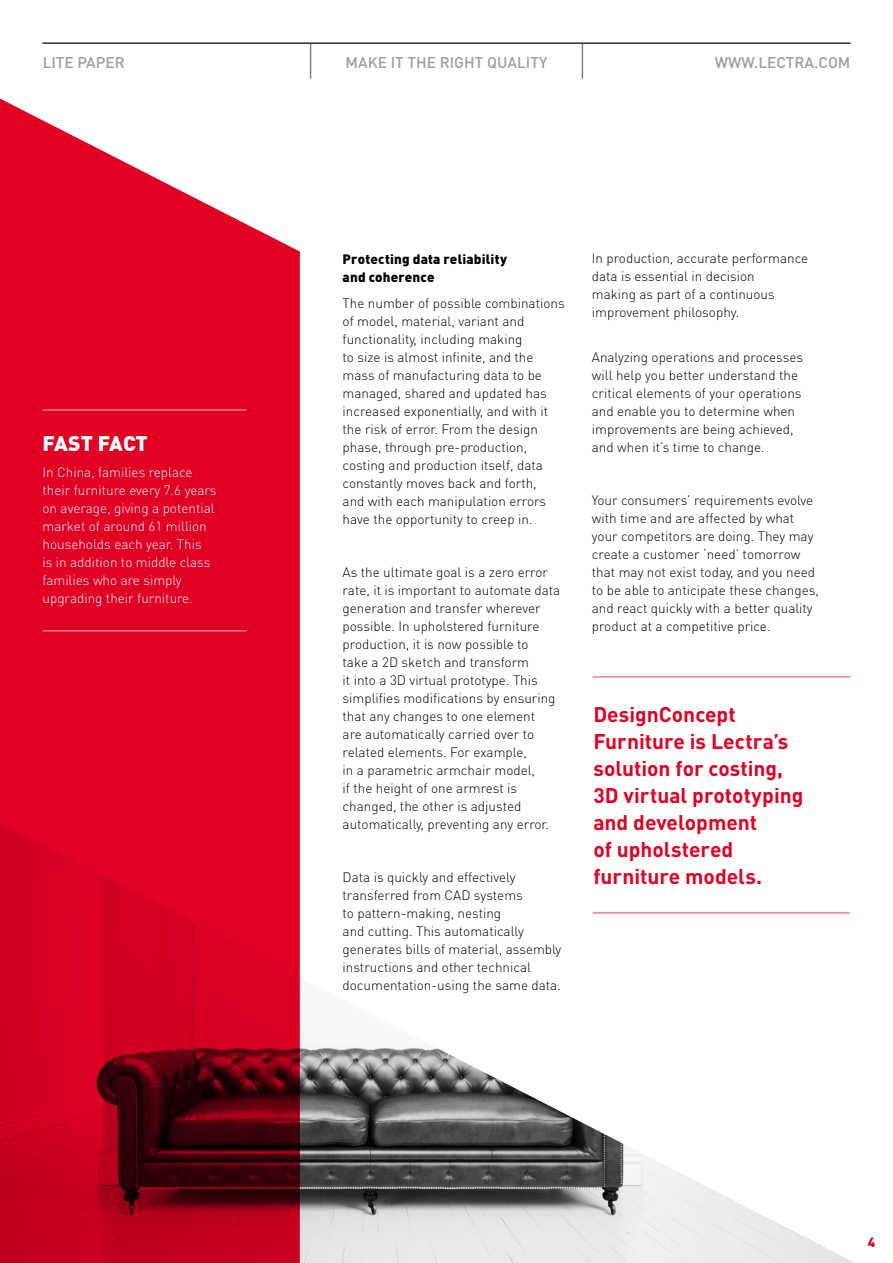
<style>
.page{position:relative;width:893px;height:1263px;background:#fff}
.page>*{position:absolute;margin:0;border:0;box-sizing:border-box;transform-origin:0 0}
.t1{font:700 21px/27px "DIN Pro";color:#e10024}
.t2{font:900 21px "DIN Pro";letter-spacing:-.005em;color:#fff}
.t3{font:500 15.3px "DIN";color:#9d9d9c}
.t4{font:300 13.5px/18px "DIN Pro";color:#000}
.t5{font:300 13.5px/18px "DIN Pro";color:#fff}
.t6{font:900 13.5px/18px "DIN";letter-spacing:.015em;color:#000}
.t7{font:900 13.5px "DIN";color:#e10024}
</style>
<div class="page">
<hr style="left:582px;top:43px;width:1px;height:36px;background:#000">
<hr style="left:310px;top:43px;width:1px;height:36px;background:#000">
<hr style="left:43px;top:42px;width:807px;height:2px;background:#9d9d9c">
<img style="left:300px;top:912px;width:555px;height:351px">
<svg style="left:0;top:98px;width:300px;height:1165px;background:#d1102f"></svg>
<hr style="left:593px;top:676px;width:257px;height:2px;background:#e10024">
<hr style="left:593px;top:912px;width:257px;height:2px;background:#e10024">
<hr style="left:43px;top:409px;width:204px;height:2px;background:#fff">
<hr style="left:43px;top:630px;width:204px;height:1px;background:#fff">
<p class="t3" style="left:43px;top:53px;width:84px">LITE PAPER</p>
<p class="t3" style="left:715px;top:53px;width:137px">WWW.LECTRA.COM</p>
<p class="t3" style="left:346px;top:53px;width:203px">MAKE IT THE RIGHT QUALITY</p>
<h1 class="t2" style="left:43px;top:429px;width:107px">FAST FACT</h1>
<p class="t5" style="left:43px;top:463px;width:175px">In China, families replace their furniture every 7.6 years on average, giving a potential market of around 61 million households each year. This<br>is in addition to middle class families who are simply upgrading their furniture.</p>
<p class="t6" style="left:343px;top:249px;width:166px">Protecting data reliability and coherence</p>
<p class="t4" style="left:343px;top:294px;width:224px">The number of possible combinations of model, material, variant and functionality, including making<br>to size is almost infinite, and the mass of manufacturing data to be managed, shared and updated has increased exponentially, and with it the risk of error. From the design phase, through pre-production, costing and production itself, data constantly moves back and forth,<br>and with each manipulation errors have the opportunity to creep in.</p>
<p class="t4" style="left:343px;top:563px;width:219px">As the ultimate goal is a zero error rate, it is important to automate data generation and transfer wherever possible. In upholstered furniture production, it is now possible to<br>take a 2D sketch and transform<br>it into a 3D virtual prototype. This simplifies modifications by ensuring that any changes to one element<br>are automatically carried over to related elements. For example,<br>in a parametric armchair model,<br>if the height of one armrest is changed, the other is adjusted automatically, preventing any error.</p>
<p class="t4" style="left:343px;top:868px;width:220px">Data is quickly and effectively transferred from CAD systems<br>to pattern-making, nesting<br>and cutting. This automatically generates bills of material, assembly instructions and other technical documentation-using the same data.</p>
<p class="t4" style="left:592px;top:248px;width:218px">In production, accurate performance data is essential in decision<br>making as part of a continuous improvement philosophy.</p>
<p class="t4" style="left:592px;top:348px;width:213px">Analyzing operations and processes will help you better understand the critical elements of your operations and enable you to determine when improvements are being achieved, and when it’s time to change.</p>
<p class="t4" style="left:592px;top:491px;width:228px">Your consumers’ requirements evolve with time and are affected by what your competitors are doing. They may create a customer ‘need’ tomorrow that may not exist today, and you need to be able to anticipate these changes, and react quickly with a better quality product at a competitive price.</p>
<h1 class="t1" style="left:593px;top:700px;width:211px">DesignConcept<br>Furniture is Lectra’s solution for costing,<br>3D virtual prototyping and development<br>of upholstered furniture models.</h1>
<p class="t7" style="left:868px;top:1233px;width:9px">4</p>
</div>
